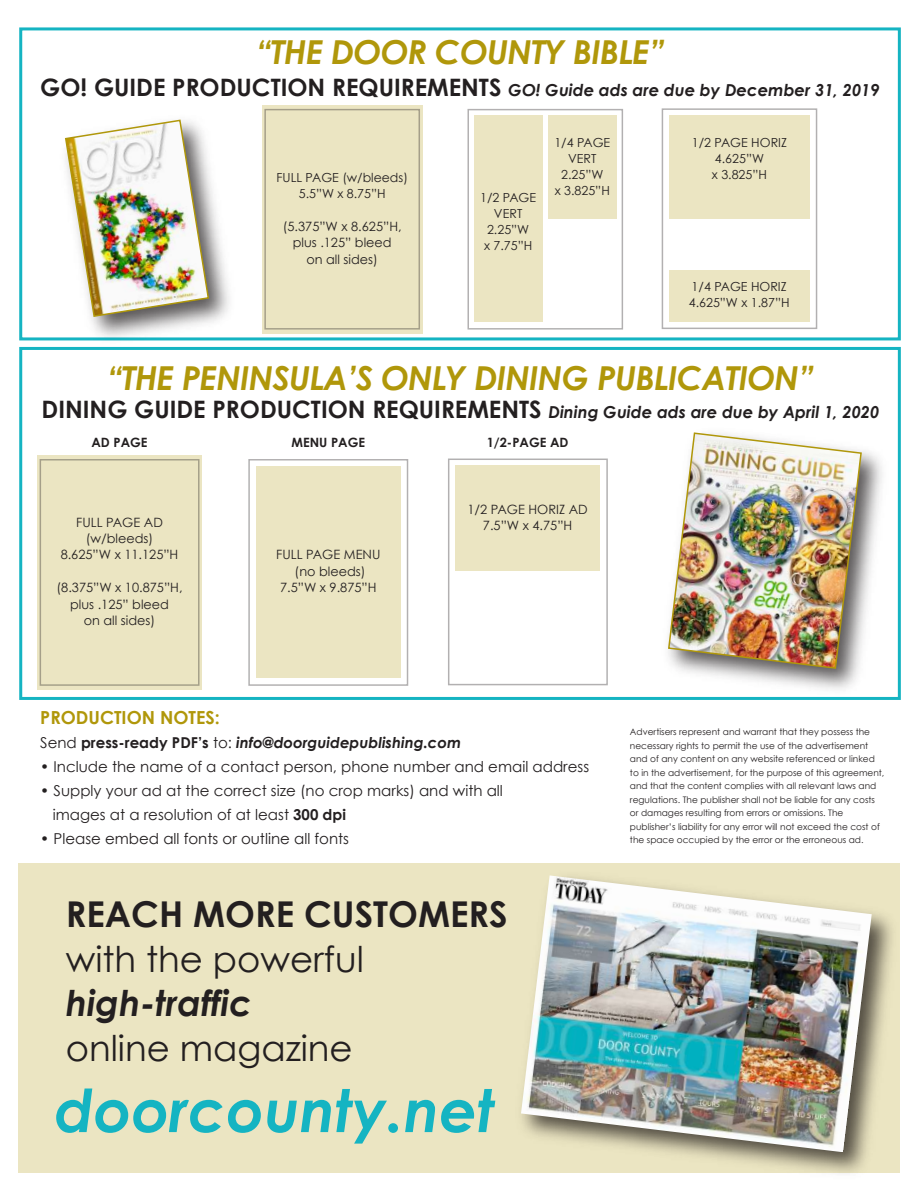
<style>
.page{position:relative;width:918px;height:1188px;background:#fff}
.page>*{position:absolute;margin:0;border:0;box-sizing:border-box;transform-origin:0 0}
.t1{font:italic 700 59.25px "Century Gothic";color:#15b4c2}
.t2{font:35.55px "Century Gothic";color:#231f20}
.t3{font:700 35.55px "Century Gothic";color:#231f20}
.t4{font:italic 700 35.55px "Century Gothic";color:#231f20}
.t5{font:italic 700 33px "Century Gothic";letter-spacing:-.02em;color:#b0970a}
.t6{font:700 24px "Century Gothic";color:#231f20}
.t7{font:700 18px "Century Gothic";color:#b0970a}
.t8{font:italic 700 16.5px "Century Gothic";color:#231f20}
.t9{font:15px/24px "Century Gothic";color:#231f20}
.t10{font:italic 700 15px "Century Gothic";color:#231f20}
.t11{font:12.75px/16.5px "Century Gothic";color:#231f20;text-align:center}
.t12{font:700 12.75px "Century Gothic";color:#231f20}
.t13{font:12.45px/16px "Century Gothic";color:#231f20;text-align:center}
.t14{font:9px/13.5px "Century Gothic";color:#231f20}
.s1{font-style:normal;font-size:24px}
.s2{font-style:italic;font-size:16.5px}
.s3{font-weight:400;font-style:normal}
.s4{font-style:normal}
.s5{font-weight:700}
</style>
<div class="page">
<div style="left:18px;top:864px;width:881px;height:309px;background:#ebe5c2"></div>
<div style="left:262px;top:105px;width:160px;height:228px;background:#ebe5c2"></div>
<div style="left:475px;top:116px;width:68px;height:206px;background:#ebe5c2"></div>
<div style="left:548px;top:116px;width:69px;height:103px;background:#ebe5c2"></div>
<div style="left:669px;top:270px;width:141px;height:52px;background:#ebe5c2"></div>
<div style="left:669px;top:115px;width:141px;height:103px;background:#ebe5c2"></div>
<div style="left:37px;top:455px;width:165px;height:235px;background:#ebe5c2"></div>
<div style="left:256px;top:467px;width:145px;height:211px;background:#ebe5c2"></div>
<div style="left:455px;top:466px;width:145px;height:105px;background:#ebe5c2"></div>
<div style="left:19px;top:27px;width:882px;height:313px;border:3px solid #15b4c2"></div>
<div style="left:19px;top:347px;width:882px;height:353px;border:3px solid #15b4c2"></div>
<img style="left:669px;top:864px;width:231px;height:309px">
<img style="left:521px;top:875px;width:351px;height:277px">
<img style="left:656px;top:451px;width:239px;height:249px">
<img style="left:667px;top:432px;width:196px;height:238px">
<img style="left:53px;top:181px;width:190px;height:169px">
<img style="left:64px;top:119px;width:146px;height:199px">
<h3 class="t5" style="left:256px;top:31px;width:411px">“THE DOOR COUNTY BIBLE”</h3>
<h3 class="t8" style="left:40px;top:79px;width:841px"><span class="s1">GO! GUIDE PRODUCTION REQUIREMENTS</span> GO! Guide ads are due by December 31, 2019</h3>
<h3 class="t13" style="left:276px;top:169px;width:133px">FULL PAGE (w/bleeds)<br>5.5”W x 8.75”H</h3>
<h3 class="t11" style="left:283px;top:218px;width:120px">(5.375”W x 8.625”H, plus .125” bleed<br>on all sides)</h3>
<h3 class="t13" style="left:480px;top:189px;width:57px">1/2 PAGE<br>VERT<br>2.25”W<br>x 7.75”H</h3>
<h3 class="t13" style="left:554px;top:134px;width:57px">1/4 PAGE<br>VERT<br>2.25”W<br>x 3.825”H</h3>
<h3 class="t13" style="left:692px;top:134px;width:97px">1/2 PAGE HORIZ<br>4.625”W<br>x 3.825”H</h3>
<h3 class="t13" style="left:689px;top:278px;width:102px;text-align:left">1/4 PAGE HORIZ<br>4.625”W x 1.87”H</h3>
<h3 class="t5" style="left:107px;top:357px;width:709px">“THE PENINSULA’S ONLY DINING PUBLICATION”</h3>
<h3 class="t6" style="left:42px;top:394px;width:839px">DINING GUIDE PRODUCTION REQUIREMENTS <span class="s2">Dining Guide ads are due by April 1, 2020</span></h3>
<h3 class="t12" style="left:91px;top:435px;width:58px">AD PAGE</h3>
<h3 class="t12" style="left:292px;top:435px;width:75px">MENU PAGE</h3>
<h3 class="t12" style="left:487px;top:435px;width:83px">1/2-PAGE AD</h3>
<h3 class="t11" style="left:61px;top:513px;width:119px">FULL PAGE AD (w/bleeds)<br>8.625”W x 11.125”H</h3>
<h3 class="t11" style="left:57px;top:579px;width:128px">(8.375”W x 10.875”H, plus .125” bleed<br>on all sides)</h3>
<h3 class="t11" style="left:276px;top:546px;width:106px">FULL PAGE MENU (no bleeds)<br>7.5”W x 9.875”H</h3>
<h3 class="t11" style="left:467px;top:501px;width:122px">1/2 PAGE HORIZ AD<br>7.5”W x 4.75”H</h3>
<h3 class="t7" style="left:40px;top:706px;width:181px">PRODUCTION NOTES:</h3>
<h3 class="t10" style="left:40px;top:733px;width:422px"><span class="s3">Send</span> <span class="s4">press-ready PDF’s</span> <span class="s3">to:</span> info@doorguidepublishing.com</h3>
<h3 class="t9" style="left:40px;top:754px;width:550px">• Include the name of a contact person, phone number and email address</h3>
<h3 class="t9" style="left:53px;top:778px;width:452px;text-indent:-12px">• Supply your ad at the correct size (no crop marks) and with all images at a resolution of at least <span class="s5">300 dpi</span></h3>
<h3 class="t9" style="left:40px;top:826px;width:310px">• Please embed all fonts or outline all fonts</h3>
<h2 class="t3" style="left:66px;top:892px;width:444px">REACH MORE CUSTOMERS</h2>
<h2 class="t2" style="left:66px;top:937px;width:300px">with the powerful</h2>
<h2 class="t4" style="left:66px;top:980px;width:188px">high-traffic</h2>
<h2 class="t2" style="left:66px;top:1026px;width:289px">online magazine</h2>
<h1 class="t1" style="left:55px;top:1072px;width:442px">doorcounty.net</h1>
<p class="t14" style="left:630px;top:725px;width:256px">Advertisers represent and warrant that they possess the necessary rights to permit the use of the advertisement and of any content on any website referenced or linked to in the advertisement, for the purpose of this agreement, and that the content complies with all relevant laws and regulations. The publisher shall not be liable for any costs or damages resulting from errors or omissions. The publisher’s liability for any error will not exceed the cost of the space occupied by the error or the erroneous ad.</p>
</div>
